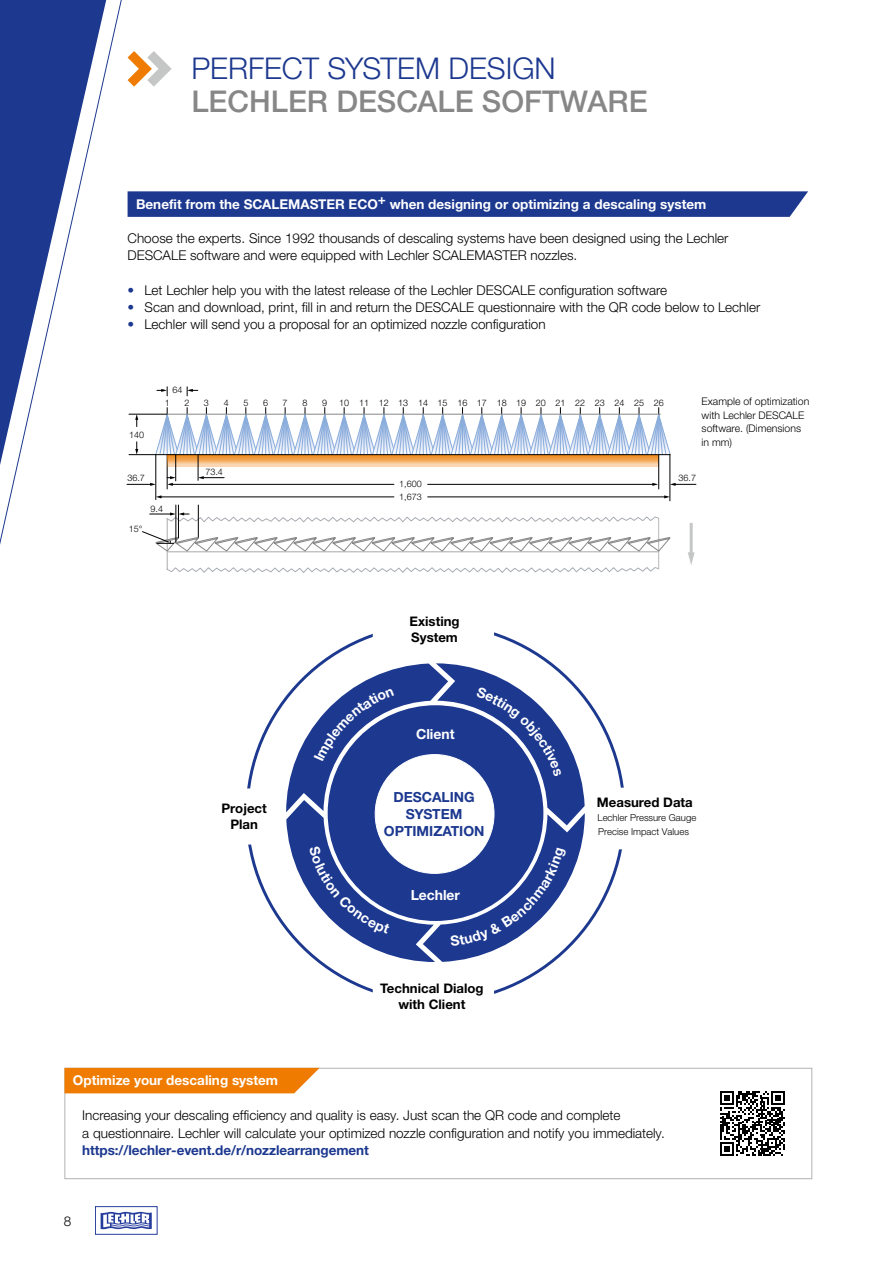
<style>
.page{position:relative;width:893px;height:1263px;background:#fff}
.page>*{position:absolute;margin:0;border:0;box-sizing:border-box;transform-origin:0 0}
.t1{font:500 30px "Helvetica Neue LTW1 G";color:#868786}
.t2{font:300 30px "Helvetica Neue LTW1 G";color:#1c388f}
.t3{font:700 13.95px/17px "Helvetica Neue LTW1 G";color:#1c388f;text-align:center}
.t4{font:700 13.95px "Helvetica Neue LTW1 G";color:#fff}
.t5{font:300 13.5px/17.2px "Helvetica Neue LTW1 G";color:#000}
.t6{font:700 13.5px "Helvetica Neue LTW1 G";color:#fff}
.t7{font:700 13.5px "Helvetica Neue LTW1 G";letter-spacing:-.005em;color:#1c388f}
.t8{font:700 13.2px/16.2px "Helvetica Neue LTW1 G";color:#000;text-align:center}
.t9{font:300 10.5px/13.5px "Helvetica Neue LTW1 G";color:#000}
.t10{font:300 9.6px/13.4px "Helvetica Neue LTW1 G";color:#000}
.t11{font:300 9px/12.8px "Helvetica Neue LTW1 G";color:#000}
.s1{color:#1c388f}
</style>
<div class="page">
<svg style="left:0;top:0;width:128px;height:545px"></svg>
<div style="left:95px;top:1206px;width:63px;height:29px;border:1px solid #263d9d"></div>
<svg style="left:101px;top:1211px;width:51px;height:18px"></svg>
<hr style="left:156px;top:455px;width:1px;height:45px;background:#000">
<hr style="left:167px;top:455px;width:1px;height:34px;background:#000">
<hr style="left:160px;top:497px;width:234px;height:1px;background:#000">
<svg style="left:156px;top:495px;width:5px;height:3px"></svg>
<hr style="left:428px;top:497px;width:237px;height:1px;background:#000">
<svg style="left:664px;top:495px;width:6px;height:3px"></svg>
<hr style="left:670px;top:455px;width:1px;height:46px;background:#000">
<svg style="left:157px;top:387px;width:11px;height:9px"></svg>
<svg style="left:187px;top:387px;width:11px;height:9px"></svg>
<svg style="left:150px;top:512px;width:509px;height:10px"></svg>
<svg style="left:166px;top:567px;width:493px;height:6px"></svg>
<hr style="left:167px;top:519px;width:1px;height:50px;background:#c5c6c6">
<hr style="left:658px;top:518px;width:1px;height:51px;background:#c5c6c6">
<hr style="left:168px;top:552px;width:490px;height:1px;background:#c5c6c6">
<svg style="left:688px;top:526px;width:7px;height:39px"></svg>
<hr style="left:690px;top:523px;width:3px;height:32px;background:#c5c6c6">
<hr style="left:178px;top:505px;width:1px;height:33px;background:#000">
<hr style="left:176px;top:505px;width:1px;height:38px;background:#000">
<hr style="left:198px;top:505px;width:1px;height:33px;background:#000">
<hr style="left:658px;top:455px;width:1px;height:34px;background:#000">
<svg style="left:127px;top:408px;width:569px;height:78px"></svg>
<svg style="left:142px;top:531px;width:528px;height:20px"></svg>
<svg style="left:128px;top:51px;width:44px;height:36px"></svg>
<svg style="left:128px;top:191px;width:680px;height:26px;background:#223d92"></svg>
<div style="left:64px;top:1068px;width:748px;height:111px;border:1px solid #b1b2b3"></div>
<div style="left:64px;top:1068px;width:256px;height:25px;background:#ef7c00"></div>
<svg style="left:720px;top:1091px;width:65px;height:65px"></svg>
<svg style="left:286px;top:663px;width:299px;height:299px"></svg>
<h1 class="t2" style="left:191px;top:50px;width:366px">PERFECT SYSTEM DESIGN</h1>
<h1 class="t1" style="left:191px;top:83px;width:458px">LECHLER DESCALE SOFTWARE</h1>
<p class="t6" style="left:136px;top:195px;width:572px">Benefit from the SCALEMASTER ECO+ when designing or optimizing a descaling system</p>
<p class="t5" style="left:128px;top:230px;width:602px">Choose the experts. Since 1992 thousands of descaling systems have been designed using the Lechler<br>DESCALE software and were equipped with Lechler SCALEMASTER nozzles.</p>
<p class="t5" style="left:128px;top:281px;width:541px"><span class="s1">•</span> Let Lechler help you with the latest release of the Lechler DESCALE configuration software</p>
<p class="t5" style="left:128px;top:299px;width:634px"><span class="s1">•</span> Scan and download, print, fill in and return the DESCALE questionnaire with the QR code below to Lechler</p>
<p class="t5" style="left:128px;top:316px;width:420px"><span class="s1">•</span> Lechler will send you a proposal for an optimized nozzle configuration</p>
<p class="t11" style="left:129px;top:428px;width:17px">140</p>
<p class="t11" style="left:173px;top:383px;width:12px">64</p>
<p class="t11" style="left:165px;top:396px;width:7px">1</p>
<p class="t11" style="left:185px;top:396px;width:7px">2</p>
<p class="t11" style="left:204px;top:396px;width:7px">3</p>
<p class="t11" style="left:224px;top:396px;width:7px">4</p>
<p class="t11" style="left:243px;top:396px;width:7px">5</p>
<p class="t11" style="left:263px;top:396px;width:7px">6</p>
<p class="t11" style="left:283px;top:396px;width:7px">7</p>
<p class="t11" style="left:302px;top:396px;width:7px">8</p>
<p class="t11" style="left:322px;top:396px;width:7px">9</p>
<p class="t11" style="left:339px;top:396px;width:267px">10 11 12 13 14 15 16 17 18 19 20 21 22 23</p>
<p class="t11" style="left:614px;top:396px;width:51px">24 25 26</p>
<p class="t11" style="left:127px;top:472px;width:19px">36.7</p>
<p class="t11" style="left:129px;top:522px;width:15px">15°</p>
<p class="t11" style="left:151px;top:502px;width:14px">9.4</p>
<p class="t11" style="left:205px;top:466px;width:19px">73.4</p>
<p class="t11" style="left:399px;top:477px;width:24px">1,600<br>1,673</p>
<p class="t9" style="left:702px;top:395px;width:109px">Example of optimization with Lechler DESCALE software. (Dimensions in mm)</p>
<p class="t11" style="left:678px;top:472px;width:19px">36.7</p>
<p class="t8" style="left:410px;top:613px;width:52px;text-align:left">Existing<br>System</p>
<p class="t4" style="left:416px;top:725px;width:40px">Client</p>
<p class="t8" style="left:222px;top:800px;width:47px">Project<br>Plan</p>
<p class="t6" style="left:73px;top:1072px;width:207px">Optimize your descaling system</p>
<p class="t3" style="left:384px;top:788px;width:102px">DESCALING<br>SYSTEM<br>OPTIMIZATION</p>
<p class="t4" style="left:411px;top:886px;width:51px">Lechler</p>
<p class="t8" style="left:380px;top:980px;width:105px">Technical Dialog with Client</p>
<p class="t8" style="left:597px;top:794px;width:97px">Measured Data</p>
<p class="t10" style="left:597px;top:811px;width:100px">Lechler Pressure Gauge<br>Precise Impact Values</p>
<p class="t5" style="left:82px;top:1107px;width:584px">Increasing your descaling efficiency and quality is easy. Just scan the QR code and complete<br>a questionnaire. Lechler will calculate your optimized nozzle configuration and notify you immediately.</p>
<p class="t7" style="left:82px;top:1142px;width:288px">https://lechler-event.de/r/nozzlearrangement</p>
<p class="t5" style="left:64px;top:1213px;width:9px">8</p>
</div>
